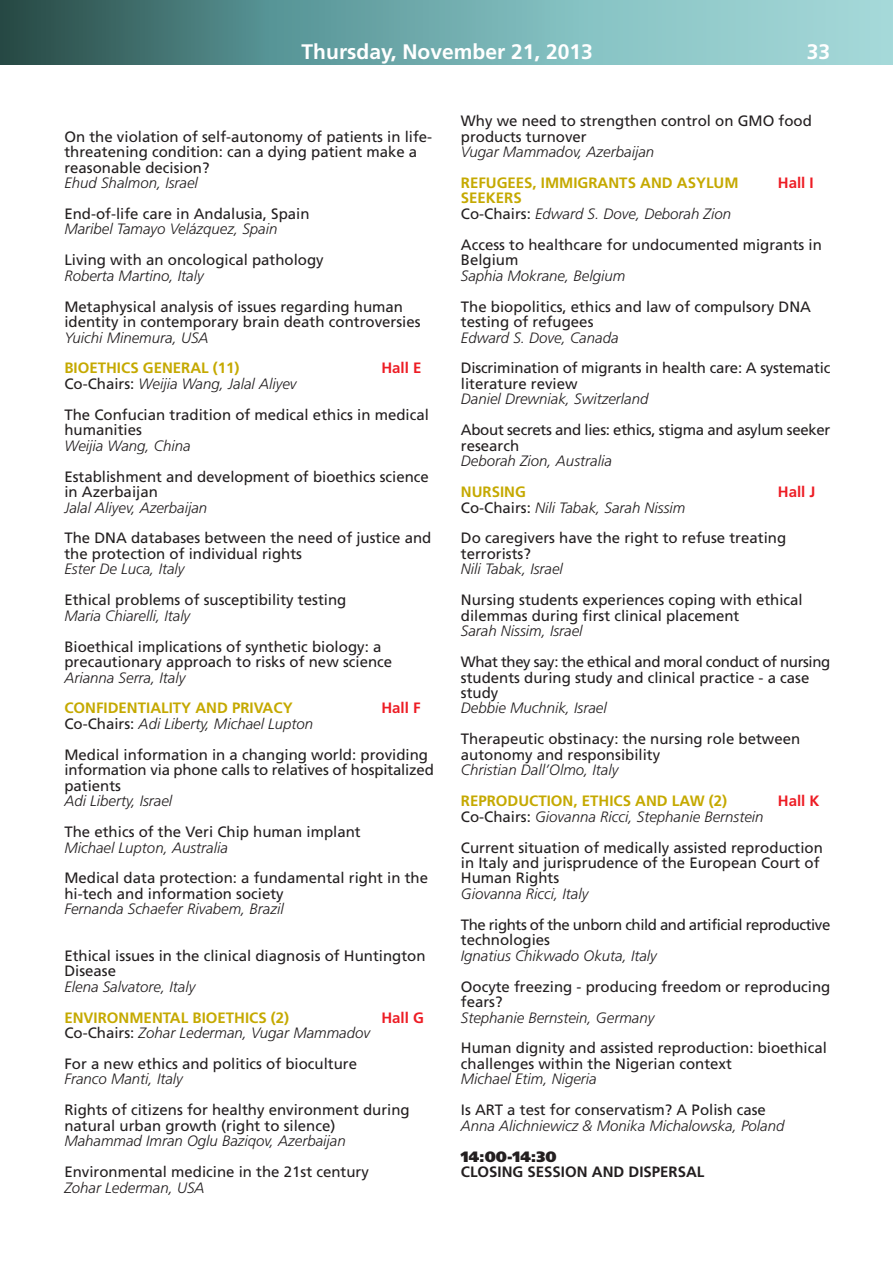
<style>
.page{position:relative;width:893px;height:1263px;background:#fff}
.page>*{position:absolute;margin:0;border:0;box-sizing:border-box;transform-origin:0 0}
.t1{font:700 21px "Frutiger";color:#fff}
.t2{font:15px/15.5px "Frutiger";color:#231f20}
.t3{font:italic 300 15px/15.5px "Frutiger";color:#231f20}
.t4{font:700 15px "Frutiger";color:#c5a901}
.t5{font:15px/15.5px "Frutiger";letter-spacing:-.025em;color:#231f20}
.t6{font:15px/15.5px "Frutiger";letter-spacing:-.02em;color:#231f20}
.t7{font:700 15px "Frutiger";color:#ed1c24}
.t8{font:700 15px "Frutiger";color:#231f20}
.t9{font:900 15px "Frutiger";color:#231f20}
.s1{font-weight:300;font-style:italic}
.s2{font-weight:700;font-style:normal;color:#c5a901}
.s3{font-weight:400;font-style:normal}
</style>
<div class="page">
<div style="left:581px;top:0;width:311px;height:65px;background:linear-gradient(to right,#87c3c3,#a6d8d9)"></div>
<div style="left:266px;top:0;width:316px;height:65px;background:linear-gradient(to right,#569395,#86c2c3)"></div>
<div style="left:0;top:0;width:267px;height:65px;background:linear-gradient(to right,#264741,#579293)"></div>
<h1 class="t1" style="left:301px;top:43px;width:293px">Thursday, November 21, 2013</h1>
<h1 class="t1" style="left:806px;top:43px;width:25px">33</h1>
<p class="t2" style="left:64px;top:130px;width:369px">On the violation of self-autonomy of patients in life&shy;threatening condition: can a dying patient make a reasonable decision?</p>
<p class="t3" style="left:64px;top:176px;width:135px">Ehud Shalmon, Israel</p>
<p class="t2" style="left:64px;top:207px;width:247px">End-of-life care in Andalusia, Spain</p>
<p class="t3" style="left:64px;top:223px;width:214px">Maribel Tamayo Velázquez, Spain</p>
<p class="t2" style="left:64px;top:253px;width:261px">Living with an oncological pathology</p>
<p class="t3" style="left:64px;top:269px;width:141px">Roberta Martino, Italy</p>
<p class="t2" style="left:64px;top:300px;width:357px">Metaphysical analysis of issues regarding human identity in contemporary brain death controversies</p>
<p class="t3" style="left:64px;top:331px;width:146px">Yuichi Minemura, USA</p>
<p class="t4" style="left:64px;top:362px;width:177px">BIOETHICS GENERAL (11)</p>
<p class="t7" style="left:381px;top:362px;width:42px">Hall E</p>
<p class="t2" style="left:64px;top:369px;width:366px;line-height:30.9px">Co-Chairs: <span class="s1">Weijia Wang, Jalal Aliyev<br></span>The Confucian tradition of medical ethics in medical</p>
<p class="t2" style="left:64px;top:423px;width:79px">humanities</p>
<p class="t3" style="left:64px;top:439px;width:128px">Weijia Wang, China</p>
<p class="t2" style="left:64px;top:470px;width:366px">Establishment and development of bioethics science in Azerbaijan</p>
<p class="t3" style="left:64px;top:501px;width:144px">Jalal Aliyev, Azerbaijan</p>
<p class="t2" style="left:64px;top:532px;width:368px">The DNA databases between the need of justice and the protection of individual rights</p>
<p class="t3" style="left:64px;top:562px;width:121px">Ester De Luca, Italy</p>
<p class="t2" style="left:64px;top:593px;width:283px">Ethical problems of susceptibility testing</p>
<p class="t3" style="left:64px;top:609px;width:127px">Maria Chiarelli, Italy</p>
<p class="t2" style="left:64px;top:640px;width:329px">Bioethical implications of synthetic biology: a precautionary approach to risks of new science</p>
<p class="t3" style="left:64px;top:671px;width:122px">Arianna Serra, Italy</p>
<p class="t4" style="left:64px;top:702px;width:230px">CONFIDENTIALITY AND PRIVACY</p>
<p class="t7" style="left:381px;top:702px;width:41px">Hall F</p>
<p class="t2" style="left:64px;top:709px;width:365px;line-height:30.9px">Co-Chairs: <span class="s1">Adi Liberty, Michael Lupton<br></span>Medical information in a changing world: providing</p>
<p class="t2" style="left:64px;top:763px;width:371px">information via phone calls to relatives of hospitalized patients</p>
<p class="t3" style="left:64px;top:794px;width:109px">Adi Liberty, Israel</p>
<p class="t2" style="left:64px;top:825px;width:298px">The ethics of the Veri Chip human implant</p>
<p class="t3" style="left:64px;top:841px;width:165px">Michael Lupton, Australia</p>
<p class="t2" style="left:64px;top:871px;width:365px">Medical data protection: a fundamental right in the hi-tech and information society</p>
<p class="t3" style="left:64px;top:902px;width:221px">Fernanda Schaefer Rivabem, Brazil</p>
<p class="t2" style="left:64px;top:949px;width:362px">Ethical issues in the clinical diagnosis of Huntington<br>Disease</p>
<p class="t3" style="left:64px;top:980px;width:132px">Elena Salvatore, Italy</p>
<p class="t4" style="left:64px;top:1011px;width:226px">ENVIRONMENTAL BIOETHICS (2)</p>
<p class="t7" style="left:381px;top:1011px;width:44px">Hall G</p>
<p class="t2" style="left:64px;top:1018px;width:307px;line-height:30.9px">Co-Chairs: <span class="s1">Zohar Lederman, Vugar Mammadov<br></span>For a new ethics and politics of bioculture</p>
<p class="t3" style="left:64px;top:1072px;width:120px">Franco Manti, Italy</p>
<p class="t2" style="left:64px;top:1103px;width:347px">Rights of citizens for healthy environment during natural urban growth (right to silence)</p>
<p class="t3" style="left:64px;top:1134px;width:283px">Mahammad Imran Oglu Baziqov, Azerbaijan</p>
<p class="t2" style="left:64px;top:1165px;width:306px">Environmental medicine in the 21st century</p>
<p class="t3" style="left:64px;top:1180px;width:142px">Zohar Lederman, USA</p>
<p class="t2" style="left:461px;top:114px;width:352px">Why we need to strengthen control on GMO food products turnover</p>
<p class="t3" style="left:461px;top:145px;width:195px">Vugar Mammadov, Azerbaijan</p>
<p class="t4" style="left:461px;top:177px;width:279px">REFUGEES, IMMIGRANTS AND ASYLUM</p>
<p class="t7" style="left:777px;top:177px;width:37px">Hall I</p>
<p class="t3" style="left:461px;top:192px;width:272px"><span class="s2">SEEKERS<br></span><span class="s3">Co-Chairs:</span> Edward S. Dove, Deborah Zion</p>
<p class="t2" style="left:461px;top:238px;width:362px">Access to healthcare for undocumented migrants in<br>Belgium</p>
<p class="t3" style="left:461px;top:269px;width:166px">Saphia Mokrane, Belgium</p>
<p class="t2" style="left:461px;top:300px;width:352px">The biopolitics, ethics and law of compulsory DNA testing of refugees</p>
<p class="t3" style="left:461px;top:331px;width:159px">Edward S. Dove, Canada</p>
<p class="t2" style="left:461px;top:362px;width:371px">Discrimination of migrants in health care: A systematic literature review</p>
<p class="t3" style="left:461px;top:393px;width:189px">Daniel Drewniak, Switzerland</p>
<p class="t6" style="left:461px;top:423px;width:371px">About secrets and lies: ethics, stigma and asylum seeker research</p>
<p class="t3" style="left:461px;top:454px;width:152px">Deborah Zion, Australia</p>
<p class="t4" style="left:461px;top:486px;width:66px">NURSING</p>
<p class="t7" style="left:777px;top:486px;width:39px">Hall J</p>
<p class="t2" style="left:461px;top:493px;width:327px;line-height:30.9px">Co-Chairs: <span class="s1">Nili Tabak, Sarah Nissim<br></span>Do caregivers have the right to refuse treating</p>
<p class="t2" style="left:461px;top:547px;width:72px">terrorists?</p>
<p class="t3" style="left:461px;top:562px;width:103px">Nili Tabak, Israel</p>
<p class="t2" style="left:461px;top:593px;width:343px">Nursing students experiences coping with ethical dilemmas during first clinical placement</p>
<p class="t3" style="left:461px;top:624px;width:123px">Sarah Nissim, Israel</p>
<p class="t2" style="left:461px;top:655px;width:371px">What they say: the ethical and moral conduct of nursing students during study and clinical practice - a case study</p>
<p class="t3" style="left:461px;top:702px;width:147px">Debbie Muchnik, Israel</p>
<p class="t2" style="left:461px;top:732px;width:341px">Therapeutic obstinacy: the nursing role between autonomy and responsibility</p>
<p class="t3" style="left:461px;top:763px;width:159px">Christian Dall’Olmo, Italy</p>
<p class="t4" style="left:461px;top:795px;width:268px">REPRODUCTION, ETHICS AND LAW (2)</p>
<p class="t7" style="left:777px;top:795px;width:43px">Hall K</p>
<p class="t2" style="left:461px;top:802px;width:363px;line-height:30.9px">Co-Chairs: <span class="s1">Giovanna Ricci, Stephanie Bernstein<br></span>Current situation of medically assisted reproduction</p>
<p class="t2" style="left:461px;top:856px;width:360px">in Italy and jurisprudence of the European Court of<br>Human Rights</p>
<p class="t3" style="left:461px;top:887px;width:129px">Giovanna Ricci, Italy</p>
<p class="t5" style="left:461px;top:918px;width:371px">The rights of the unborn child and artificial reproductive technologies</p>
<p class="t3" style="left:461px;top:949px;width:197px">Ignatius Chikwado Okuta, Italy</p>
<p class="t2" style="left:461px;top:980px;width:371px">Oocyte freezing - producing freedom or reproducing fears?</p>
<p class="t3" style="left:461px;top:1011px;width:195px">Stephanie Bernstein, Germany</p>
<p class="t2" style="left:461px;top:1041px;width:367px">Human dignity and assisted reproduction: bioethical challenges within the Nigerian context</p>
<p class="t3" style="left:461px;top:1072px;width:137px">Michael Etim, Nigeria</p>
<p class="t2" style="left:461px;top:1103px;width:306px">Is ART a test for conservatism? A Polish case</p>
<p class="t3" style="left:461px;top:1119px;width:325px">Anna Alichniewicz &amp; Monika Michalowska, Poland</p>
<p class="t9" style="left:461px;top:1150px;width:97px">14:00-14:30</p>
<p class="t8" style="left:461px;top:1166px;width:245px">CLOSING SESSION AND DISPERSAL</p>
</div>
